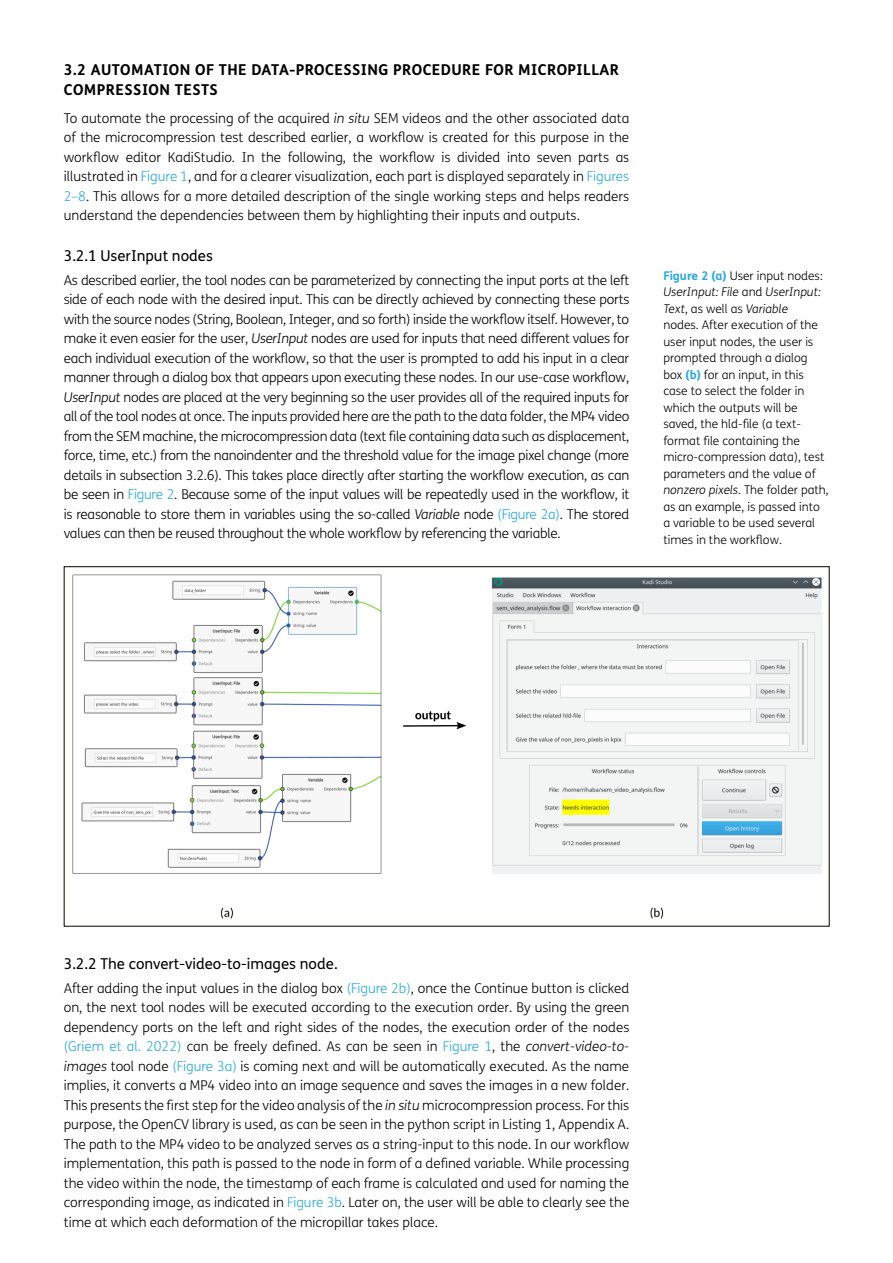
<style>
.page{position:relative;width:893px;height:1263px;background:#fff}
.page>*{position:absolute;margin:0;border:0;box-sizing:border-box;transform-origin:0 0}
.t1{font:700 15px/19.5px "FS Me";letter-spacing:.03em;color:#000}
.t2{font:15px "FS Me";color:#000}
.Body_Copy{font:300 13.5px/19.5px "FS Me";color:#000;text-align:justify}
.t3{font:300 12px/16.5px "FS Me";color:#000}
.s1{font-style:italic}
.s2{color:#28a9e0}
.s3{font-weight:700;color:#28a9e0}
</style>
<div class="page">
<img style="left:72px;top:574px;width:750px;height:345px">
<h2 class="t1" style="left:64px;top:60px;width:557px">3.2 AUTOMATION OF THE DATA-PROCESSING PROCEDURE FOR MICROPILLAR<br>COMPRESSION TESTS</h2>
<p class="Body_Copy" style="left:64px;top:108px;width:567px">To automate the processing of the acquired <span class="s1">in situ</span> SEM videos and the other associated data of the microcompression test described earlier, a workflow is created for this purpose in the workflow editor KadiStudio. In the following, the workflow is divided into seven parts as illustrated in <span class="s2">Figure 1</span>, and for a clearer visualization, each part is displayed separately in <span class="s2">Figures 2–8</span>. This allows for a more detailed description of the single working steps and helps readers understand the dependencies between them by highlighting their inputs and outputs.</p>
<h3 class="t2" style="left:64px;top:247px;width:151px">3.2.1 UserInput nodes</h3>
<p class="Body_Copy" style="left:64px;top:270px;width:567px">As described earlier, the tool nodes can be parameterized by connecting the input ports at the left side of each node with the desired input. This can be directly achieved by connecting these ports with the source nodes (String, Boolean, Integer, and so forth) inside the workflow itself. However, to make it even easier for the user, <span class="s1">UserInput</span> nodes are used for inputs that need different values for each individual execution of the workflow, so that the user is prompted to add his input in a clear manner through a dialog box that appears upon executing these nodes. In our use-case workflow, <span class="s1">UserInput</span> nodes are placed at the very beginning so the user provides all of the required inputs for all of the tool nodes at once. The inputs provided here are the path to the data folder, the MP4 video from the SEM machine, the microcompression data (text file containing data such as displacement, force, time, etc.) from the nanoindenter and the threshold value for the image pixel change (more details in subsection 3.2.6). This takes place directly after starting the workflow execution, as can be seen in <span class="s2">Figure 2</span>. Because some of the input values will be repeatedly used in the workflow, it is reasonable to store them in variables using the so-called <span class="s1">Variable</span> node <span class="s2">(Figure 2a)</span>. The stored values can then be reused throughout the whole workflow by referencing the variable.</p>
<p class="t3" style="left:663px;top:268px;width:167px"><span class="s3">Figure 2 (a)</span> User input nodes:<br><span class="s1">UserInput: File</span> and <span class="s1">UserInput:<br>Text</span>, as well as <span class="s1">Variable<br></span>nodes. After execution of the user input nodes, the user is prompted through a dialog box <span class="s3">(b)</span> for an input, in this case to select the folder in which the outputs will be saved, the hld-file (a text&shy;format file containing the micro-compression data), test parameters and the value of <span class="s1">nonzero pixels</span>. The folder path, as an example, is passed into a variable to be used several times in the workflow.</p>
<h3 class="t2" style="left:64px;top:955px;width:275px">3.2.2 The convert-video-to-images node.</h3>
<p class="Body_Copy" style="left:64px;top:978px;width:567px">After adding the input values in the dialog box <span class="s2">(Figure 2b)</span>, once the Continue button is clicked on, the next tool nodes will be executed according to the execution order. By using the green dependency ports on the left and right sides of the nodes, the execution order of the nodes <span class="s2">(Griem et al. 2022)</span> can be freely defined. As can be seen in <span class="s2">Figure 1</span>, the <span class="s1">convert-video-to&shy;images</span> tool node <span class="s2">(Figure 3a)</span> is coming next and will be automatically executed. As the name implies, it converts a MP4 video into an image sequence and saves the images in a new folder.<br>This presents the first step for the video analysis of the <span class="s1">in situ</span> microcompression process. For this purpose, the OpenCV library is used, as can be seen in the python script in Listing 1, Appendix A.<br>The path to the MP4 video to be analyzed serves as a string-input to this node. In our workflow implementation, this path is passed to the node in form of a defined variable. While processing the video within the node, the timestamp of each frame is calculated and used for naming the corresponding image, as indicated in <span class="s2">Figure 3b</span>. Later on, the user will be able to clearly see the time at which each deformation of the micropillar takes place.</p>
</div>
